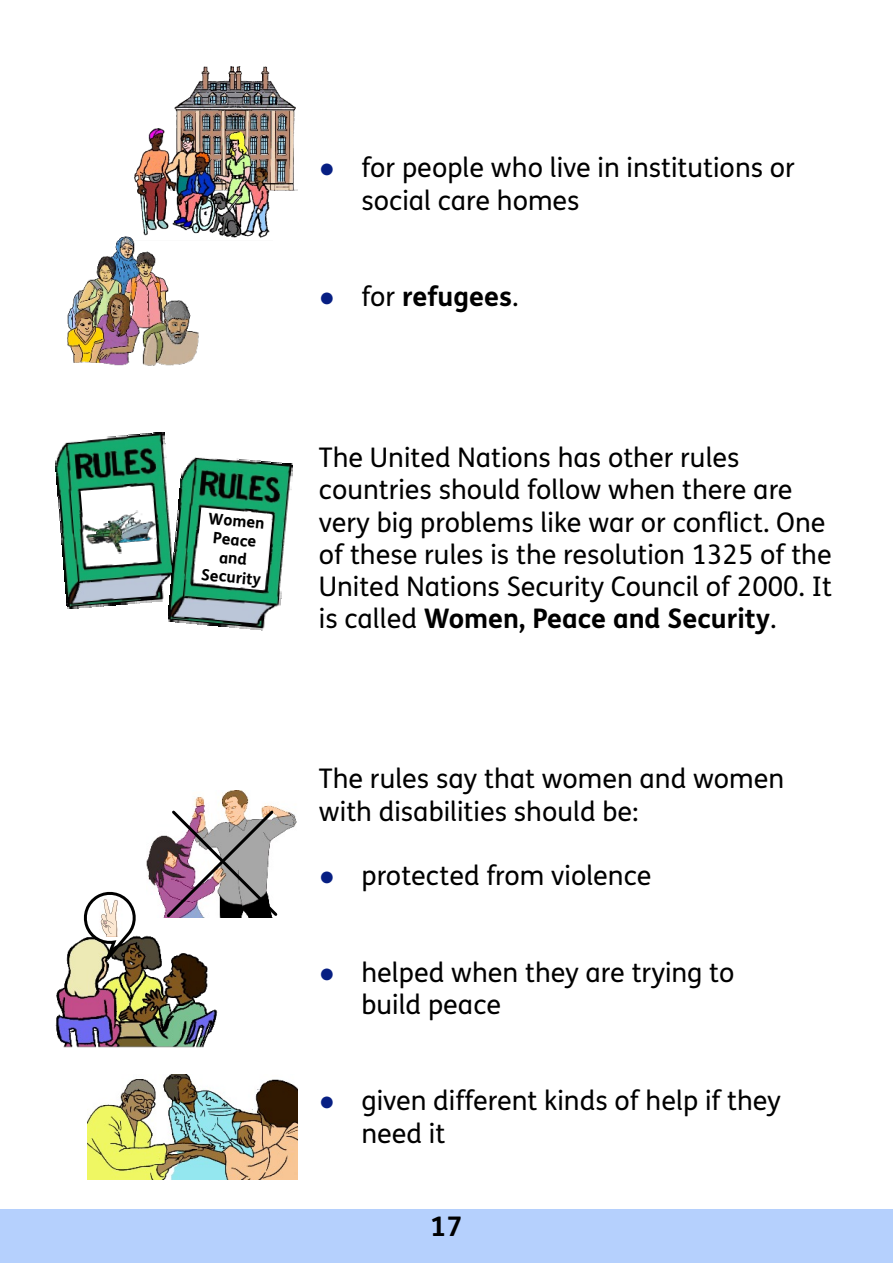
<style>
.page{position:relative;width:893px;height:1263px;background:#fff}
.page>*{position:absolute;margin:0;border:0;box-sizing:border-box;transform-origin:0 0}
.t1{font:27px/32.1px "FS Me";color:#000}
.t2{font:700 27px "FS Me";color:#000}
.t3{font:700 15.75px/18.8px "FS Me";color:#000;text-align:center}
.s1{font-family:"Times New Roman";color:#071f83}
.s2{font-family:"Times New Roman";font-weight:400;color:#071f83}
.s3{font-weight:400}
.s4{font-weight:700}
</style>
<div class="page">
<div style="left:0;top:1209px;width:893px;height:54px;background:#b5d0fd"></div>
<img style="left:68px;top:236px;width:131px;height:130px">
<img style="left:174px;top:67px;width:124px;height:124px">
<img style="left:132px;top:129px;width:140px;height:112px">
<img style="left:55px;top:432px;width:113px;height:176px">
<img style="left:146px;top:790px;width:151px;height:116px">
<svg style="left:164px;top:808px;width:116px;height:110px"></svg>
<img style="left:87px;top:1074px;width:211px;height:106px">
<img style="left:55px;top:935px;width:163px;height:113px">
<svg style="left:79px;top:891px;width:61px;height:84px"></svg>
<img style="left:168px;top:457px;width:125px;height:174px">
<p class="t3" style="left:207px;top:511px;width:61px;rotate:5deg">Women<br>Peace and<br>Security</p>
<p class="t1" style="left:361px;top:154px;width:435px;line-height:32.5px;text-indent:-43px"><span class="s1">●</span> for people who live in institutions or social care homes</p>
<p class="t2" style="left:319px;top:286px;width:201px"><span class="s2">●</span> <span class="s3">for</span> refugees<span class="s3">.</span></p>
<p class="t1" style="left:319px;top:444px;width:515px">The United Nations has other rules countries should follow when there are very big problems like war or conflict. One of these rules is the resolution 1325 of the United Nations Security Council of 2000. It is called <span class="s4">Women, Peace and Security</span>.</p>
<p class="t1" style="left:319px;top:766px;width:467px">The rules say that women and women with disabilities should be:</p>
<p class="t1" style="left:319px;top:862px;width:334px"><span class="s1">●</span> protected from violence</p>
<p class="t1" style="left:361px;top:958px;width:375px;line-height:32.5px;text-indent:-43px"><span class="s1">●</span> helped when they are trying to build peace</p>
<p class="t1" style="left:361px;top:1087px;width:421px;line-height:32.5px;text-indent:-43px"><span class="s1">●</span> given different kinds of help if they need it</p>
<p class="t2" style="left:431px;top:1216px;width:33px">17</p>
</div>
